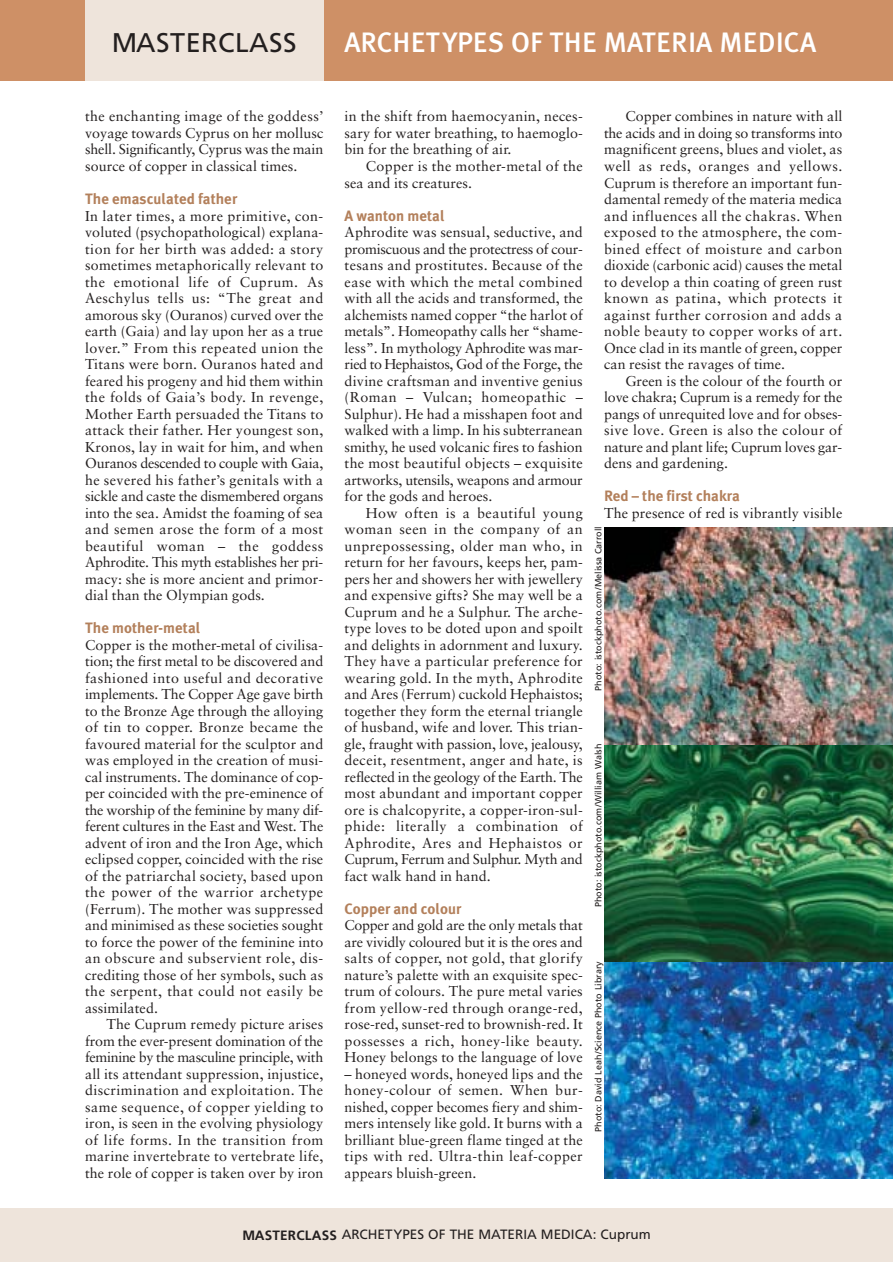
<style>
.page{position:relative;width:893px;height:1262px;background:#fff}
.page>*{position:absolute;margin:0;border:0;box-sizing:border-box;transform-origin:0 0}
.t1{font:500 28.2px "Meta Plus";color:#fff}
.t2{font:27px "Frutiger";letter-spacing:.015em;color:#231f1f}
.t3{font:700 15px "Meta Plus";letter-spacing:.005em;color:#b3805b}
.t4{font:14.25px/16.5px "Sabon";letter-spacing:.005em;color:#231f1f;text-align:justify}
.t5{font:14.25px/16.5px "Sabon";letter-spacing:.025em;color:#231f1f}
.t6{font:13.5px "Frutiger";color:#231f1f}
.t7{font:9px "Frutiger";color:#231f1f}
.s1{font-weight:700}
</style>
<div class="page">
<div style="left:0;top:0;width:892px;height:81px;background:#ce9066"></div>
<div style="left:85px;top:0;width:238px;height:81px;background:#eee4db"></div>
<div style="left:0;top:1208px;width:892px;height:54px;background:#eee4db"></div>
<img style="left:604px;top:961px;width:288px;height:217px">
<img style="left:604px;top:744px;width:288px;height:217px">
<img style="left:604px;top:527px;width:288px;height:217px">
<h2 class="t2" style="left:112px;top:31px;width:186px">MASTERCLASS</h2>
<h1 class="t1" style="left:344px;top:31px;width:473px">ARCHETYPES OF THE MATERIA MEDICA</h1>
<p class="t4" style="left:85px;top:109px;width:240px">the enchanting image of the goddess’ voyage towards Cyprus on her mollusc shell. Significantly, Cyprus was the main source of copper in classical times.</p>
<p class="t3" style="left:85px;top:193px;width:154px">The emasculated father</p>
<p class="t4" style="left:85px;top:208px;width:240px">In later times, a more primitive, con&shy;voluted (psychopathological) explana&shy;tion for her birth was added: a story sometimes metaphorically relevant to the emotional life of Cuprum. As Aeschylus tells us: “The great and amorous sky (Ouranos) curved over the earth (Gaia) and lay upon her as a true lover.” From this repeated union the Titans were born. Ouranos hated and feared his progeny and hid them within the folds of Gaia’s body. In revenge, Mother Earth persuaded the Titans to attack their father. Her youngest son, Kronos, lay in wait for him, and when Ouranos descended to couple with Gaia, he severed his father’s genitals with a sickle and caste the dismembered organs into the sea. Amidst the foaming of sea and semen arose the form of a most beautiful woman – the goddess Aphrodite. This myth establishes her pri&shy;macy: she is more ancient and primor&shy;dial than the Olympian gods.</p>
<p class="t3" style="left:85px;top:622px;width:117px">The mother-metal</p>
<p class="t4" style="left:85px;top:637px;width:240px">Copper is the mother-metal of civilisa&shy;tion; the first metal to be discovered and fashioned into useful and decorative implements. The Copper Age gave birth to the Bronze Age through the alloying of tin to copper. Bronze became the favoured material for the sculptor and was employed in the creation of musi&shy;cal instruments. The dominance of cop&shy;per coincided with the pre-eminence of the worship of the feminine by many dif&shy;ferent cultures in the East and West. The advent of iron and the Iron Age, which eclipsed copper, coincided with the rise of the patriarchal society, based upon the power of the warrior archetype (Ferrum). The mother was suppressed and minimised as these societies sought to force the power of the feminine into an obscure and subservient role, dis&shy;crediting those of her symbols, such as the serpent, that could not easily be assimilated.</p>
<p class="t4" style="left:85px;top:1017px;width:240px;text-indent:21px">The Cuprum remedy picture arises from the ever-present domination of the feminine by the masculine principle, with all its attendant suppression, injustice, discrimination and exploitation. The same sequence, of copper yielding to iron, is seen in the evolving physiology of life forms. In the transition from marine invertebrate to vertebrate life, the role of copper is taken over by iron</p>
<p class="t4" style="left:344px;top:109px;width:240px">in the shift from haemocyanin, neces&shy;sary for water breathing, to haemoglo&shy;bin for the breathing of air.</p>
<p class="t5" style="left:344px;top:159px;width:240px;text-indent:21px">Copper is the mother-metal of the sea and its creatures.</p>
<p class="t3" style="left:344px;top:209px;width:102px">A wanton metal</p>
<p class="t4" style="left:344px;top:225px;width:240px">Aphrodite was sensual, seductive, and promiscuous and the protectress of cour&shy;tesans and prostitutes. Because of the ease with which the metal combined with all the acids and transformed, the alchemists named copper “the harlot of metals”. Homeopathy calls her “shame&shy;less”. In mythology Aphrodite was mar&shy;ried to Hephaistos, God of the Forge, the divine craftsman and inventive genius (Roman – Vulcan; homeopathic – Sulphur). He had a misshapen foot and walked with a limp. In his subterranean smithy, he used volcanic fires to fashion the most beautiful objects – exquisite artworks, utensils, weapons and armour for the gods and heroes.</p>
<p class="t4" style="left:344px;top:505px;width:240px;text-indent:21px">How often is a beautiful young woman seen in the company of an unprepossessing, older man who, in return for her favours, keeps her, pam&shy;pers her and showers her with jewellery and expensive gifts? She may well be a Cuprum and he a Sulphur. The arche&shy;type loves to be doted upon and spoilt and delights in adornment and luxury.<br>They have a particular preference for wearing gold. In the myth, Aphrodite and Ares (Ferrum) cuckold Hephaistos; together they form the eternal triangle of husband, wife and lover. This trian&shy;gle, fraught with passion, love, jealousy, deceit, resentment, anger and hate, is reflected in the geology of the Earth. The most abundant and important copper ore is chalcopyrite, a copper-iron-sul&shy;phide: literally a combination of Aphrodite, Ares and Hephaistos or Cuprum, Ferrum and Sulphur. Myth and fact walk hand in hand.</p>
<p class="t3" style="left:344px;top:902px;width:118px">Copper and colour</p>
<p class="t4" style="left:344px;top:918px;width:240px">Copper and gold are the only metals that are vividly coloured but it is the ores and salts of copper, not gold, that glorify nature’s palette with an exquisite spec&shy;trum of colours. The pure metal varies from yellow-red through orange-red, rose-red, sunset-red to brownish-red. It possesses a rich, honey-like beauty.<br>Honey belongs to the language of love</p>
<p class="t4" style="left:344px;top:1066px;width:240px">– honeyed words, honeyed lips and the honey-colour of semen. When bur&shy;nished, copper becomes fiery and shim&shy;mers intensely like gold. It burns with a brilliant blue-green flame tinged at the tips with red. Ultra-thin leaf-copper appears bluish-green.</p>
<p class="t4" style="left:604px;top:109px;width:240px;text-indent:21px">Copper combines in nature with all the acids and in doing so transforms into magnificent greens, blues and violet, as well as reds, oranges and yellows.<br>Cuprum is therefore an important fun&shy;damental remedy of the materia medica and influences all the chakras. When exposed to the atmosphere, the com&shy;bined effect of moisture and carbon dioxide (carbonic acid) causes the metal to develop a thin coating of green rust known as patina, which protects it against further corrosion and adds a noble beauty to copper works of art.<br>Once clad in its mantle of green, copper can resist the ravages of time.</p>
<p class="t4" style="left:604px;top:373px;width:240px;text-indent:21px">Green is the colour of the fourth or love chakra; Cuprum is a remedy for the pangs of unrequited love and for obses&shy;sive love. Green is also the colour of nature and plant life; Cuprum loves gar&shy;dens and gardening.</p>
<p class="t3" style="left:604px;top:490px;width:137px">Red – the first chakra</p>
<p class="t4" style="left:604px;top:505px;width:240px">The presence of red is vibrantly visible</p>
<p class="t7" style="left:594px;top:690px;width:166px;rotate:-90deg">Photo: istockphoto.com/Melissa Carroll</p>
<p class="t7" style="left:594px;top:907px;width:165px;rotate:-90deg">Photo: istockphoto.com/William Walsh</p>
<p class="t7" style="left:594px;top:1131px;width:172px;rotate:-90deg">Photo: David Leah/Science Photo Library</p>
<p class="t6" style="left:242px;top:1229px;width:410px"><span class="s1">MASTERCLASS</span> ARCHETYPES OF THE MATERIA MEDICA: Cuprum</p>
</div>
